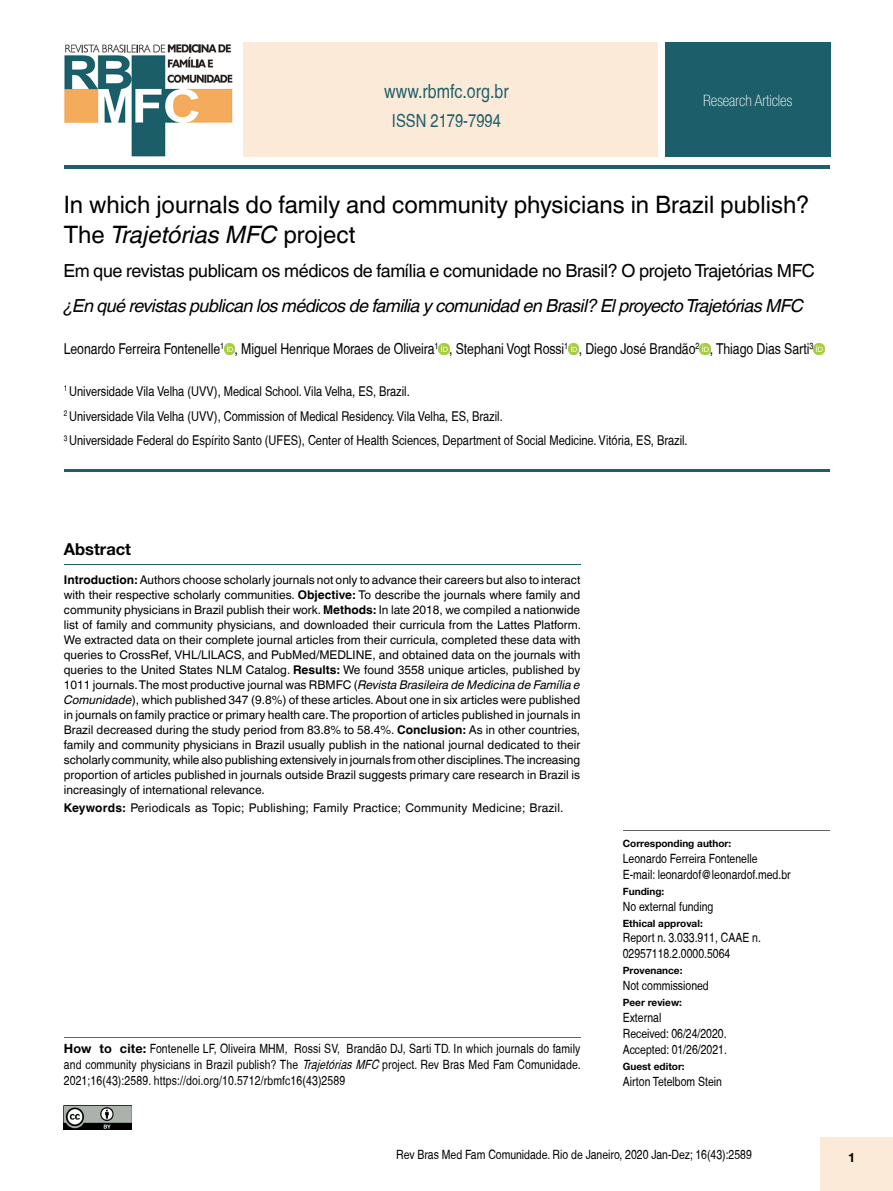
<style>
.page{position:relative;width:893px;height:1191px;background:#fff}
.page>*{position:absolute;margin:0;border:0;box-sizing:border-box;transform-origin:0 0}
.t1{font:24px/30px "Helvetica World";color:#000}
.t2{font:condensed 19.5px "Helvetica";color:#1c5e69}
.t3{font:italic 18px "Helvetica World";letter-spacing:-.03em;color:#000}
.t4{font:18px "Helvetica World";letter-spacing:-.02em;color:#000}
.t5{font:condensed 18px "Helvetica";color:#1c5e69}
.t6{font:700 16.5px "Helvetica Neue";color:#000}
.t7{font:100 condensed 15.75px "Helvetica Neue LT Std";color:#fff}
.t8{font:condensed 15px "Helvetica";letter-spacing:-.005em;color:#000}
.t9{font:condensed 13.5px/24.8px "Helvetica";color:#000}
.t10{font:condensed 12.75px/15.9px "Helvetica";color:#000}
.t11{font:700 12.75px "Helvetica Neue";color:#000}
.t12{font:12px/15px "Helvetica World";letter-spacing:.015em;color:#000;text-align:justify}
.t13{font:700 10.05px "Helvetica Neue";color:#000}
.s1{font-style:italic}
.s2{font-weight:700}
.s3{font-family:"Helvetica Neue";font-weight:700;font-stretch:normal}
</style>
<div class="page">
<div style="left:821px;top:1137px;width:72px;height:54px;background:#fcead8"></div>
<svg style="left:224px;top:343px;width:11px;height:11px"></svg>
<svg style="left:439px;top:343px;width:10px;height:11px"></svg>
<svg style="left:568px;top:343px;width:11px;height:11px"></svg>
<svg style="left:699px;top:343px;width:11px;height:11px"></svg>
<svg style="left:814px;top:343px;width:10px;height:11px"></svg>
<hr style="left:64px;top:165px;width:765px;height:4px;background:#1c5e69">
<div style="left:243px;top:43px;width:414px;height:114px;background:#fcead8"></div>
<div style="left:665px;top:43px;width:165px;height:114px;background:#1c5e69"></div>
<img style="left:64px;top:44px;width:169px;height:113px">
<hr style="left:64px;top:469px;width:765px;height:3px;background:#1c5e69">
<hr style="left:64px;top:1036px;width:516px;height:1px;background:#646363">
<hr style="left:623px;top:830px;width:206px;height:1px;background:#646363">
<img style="left:64px;top:1106px;width:68px;height:23px">
<hr style="left:64px;top:564px;width:516px;height:1px;background:#1c5e69">
<h2 class="t2" style="left:384px;top:80px;width:126px">www.rbmfc.org.br</h2>
<h3 class="t7" style="left:703px;top:92px;width:91px">Research Articles</h3>
<h3 class="t5" style="left:392px;top:110px;width:111px">ISSN 2179-7994</h3>
<h1 class="t1" style="left:64px;top:190px;width:747px">In which journals do family and community physicians in Brazil publish?<br>The <span class="s1">Trajetórias MFC</span> project</h1>
<h3 class="t4" style="left:63px;top:260px;width:753px">Em que revistas publicam os médicos de família e comunidade no Brasil? O projeto Trajetórias MFC</h3>
<h3 class="t3" style="left:63px;top:295px;width:742px">¿En qué revistas publican los médicos de familia y comunidad en Brasil? El proyecto Trajetórias MFC</h3>
<p class="t8" style="left:64px;top:340px;width:751px">Leonardo Ferreira Fontenelle<sup>1</sup> , Miguel Henrique Moraes de Oliveira<sup>1</sup> , Stephani Vogt Rossi<sup>1</sup> , Diego José Brandão<sup>2</sup> , Thiago Dias Sarti<sup>3</sup></p>
<p class="t9" style="left:64px;top:379px;width:625px"><sup>1</sup> Universidade Vila Velha (UVV), Medical School. Vila Velha, ES, Brazil.<br><sup>2</sup> Universidade Vila Velha (UVV), Commission of Medical Residency. Vila Velha, ES, Brazil.<br><sup>3</sup> Universidade Federal do Espírito Santo (UFES), Center of Health Sciences, Department of Social Medicine. Vitória, ES, Brazil.</p>
<h3 class="t6" style="left:64px;top:538px;width:69px">Abstract</h3>
<p class="t12" style="left:64px;top:572px;width:519px"><span class="s2">Introduction:</span> Authors choose scholarly journals not only to advance their careers but also to interact with their respective scholarly communities. <span class="s2">Objective:</span> To describe the journals where family and community physicians in Brazil publish their work. <span class="s2">Methods:</span> In late 2018, we compiled a nationwide list of family and community physicians, and downloaded their curricula from the Lattes Platform.<br>We extracted data on their complete journal articles from their curricula, completed these data with queries to CrossRef, VHL/LILACS, and PubMed/MEDLINE, and obtained data on the journals with queries to the United States NLM Catalog. <span class="s2">Results:</span> We found 3558 unique articles, published by 1011 journals. The most productive journal was RBMFC (<span class="s1">Revista Brasileira de Medicina de Família e Comunidade</span>), which published 347 (9.8%) of these articles. About one in six articles were published in journals on family practice or primary health care. The proportion of articles published in journals in Brazil decreased during the study period from 83.8% to 58.4%. <span class="s2">Conclusion:</span> As in other countries, family and community physicians in Brazil usually publish in the national journal dedicated to their scholarly community, while also publishing extensively in journals from other disciplines. The increasing proportion of articles published in journals outside Brazil suggests primary care research in Brazil is increasingly of international relevance.</p>
<p class="t12" style="left:64px;top:800px;width:501px"><span class="s2">Keywords:</span> Periodicals as Topic; Publishing; Family Practice; Community Medicine; Brazil.</p>
<p class="t10" style="left:64px;top:1040px;width:519px;text-align:justify"><span class="s3">How to cite:</span> Fontenelle LF, Oliveira MHM, Rossi SV, Brandão DJ, Sarti TD. In which journals do family and community physicians in Brazil publish? The <span class="s1">TrajetóriasMFC</span> project. Rev Bras Med Fam Comunidade.<br>2021;16(43):2589. https://doi.org/10.5712/rbmfc16(43)2589</p>
<p class="t13" style="left:623px;top:837px;width:110px">Corresponding author:</p>
<p class="t10" style="left:623px;top:850px;width:169px">Leonardo Ferreira Fontenelle<br>E-mail: leonardof@leonardof.med.br</p>
<p class="t13" style="left:623px;top:885px;width:43px">Funding:</p>
<p class="t10" style="left:623px;top:898px;width:92px">No external funding</p>
<p class="t13" style="left:623px;top:916px;width:82px">Ethical approval:</p>
<p class="t10" style="left:623px;top:930px;width:140px">Report n. 3.033.911, CAAE n.<br>02957118.2.0000.5064</p>
<p class="t13" style="left:623px;top:964px;width:61px">Provenance:</p>
<p class="t10" style="left:623px;top:977px;width:87px">Not commissioned</p>
<p class="t13" style="left:623px;top:996px;width:61px">Peer review:</p>
<p class="t10" style="left:623px;top:1009px;width:106px">External<br>Received: 06/24/2020.<br>Accepted: 01/26/2021.</p>
<p class="t13" style="left:623px;top:1059px;width:63px">Guest editor:</p>
<p class="t10" style="left:623px;top:1073px;width:101px">Airton Tetelbom Stein</p>
<p class="t10" style="left:396px;top:1146px;width:357px">Rev Bras Med Fam Comunidade. Rio de Janeiro, 2020 Jan-Dez; 16(43):2589</p>
<p class="t11" style="left:848px;top:1149px;width:9px">1</p>
</div>
